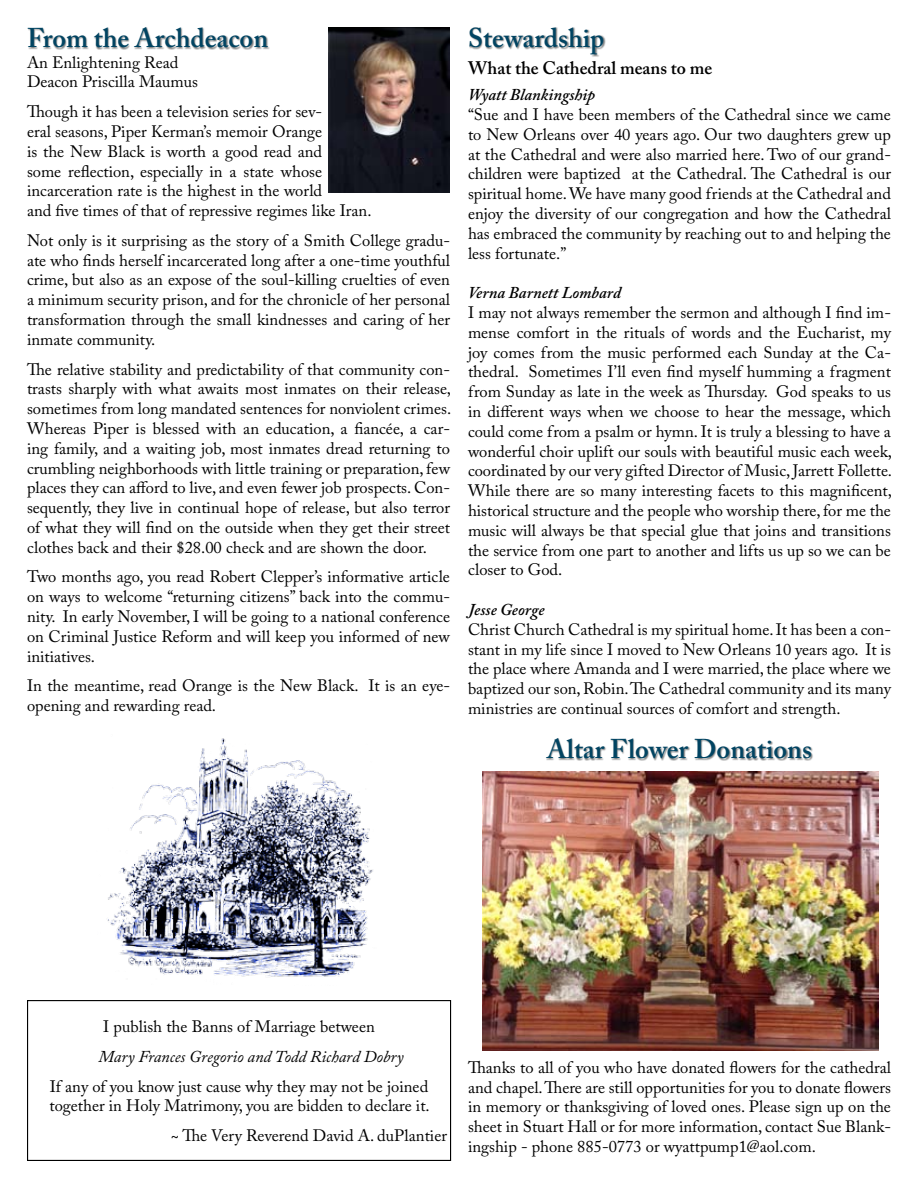
<style>
.page{position:relative;width:918px;height:1188px;background:#fff}
.page>*{position:absolute;margin:0;border:0;box-sizing:border-box;transform-origin:0 0}
.t1{font:600 27px "Adobe Caslon Pro";color:#014462}
.t2{font:600 18px "Adobe Caslon Pro";color:#000}
.t3{font:16.5px/19.8px "Adobe Caslon Pro";color:#000;text-align:justify}
.t4{font:italic 600 16.5px "Adobe Caslon Pro";color:#000}
.t5{font:italic 16.5px "Adobe Caslon Pro";color:#000}
</style>
<div class="page">
<div style="left:28px;top:26px;width:243px;height:24px;background:#000;opacity:.5"></div>
<img style="left:329px;top:27px;width:121px;height:165px">
<div style="left:27px;top:1000px;width:424px;height:161px;border:1px solid #000"></div>
<div style="left:469px;top:27px;width:137px;height:30px;background:#000;opacity:.5"></div>
<img style="left:107px;top:738px;width:266px;height:239px">
<div style="left:546px;top:737px;width:268px;height:24px;background:#000;opacity:.5"></div>
<img style="left:482px;top:772px;width:397px;height:279px">
<h1 class="t1" style="left:27px;top:22px;width:243px">From the Archdeacon</h1>
<p class="t3" style="left:27px;top:52px;width:172px">An Enlightening Read<br>Deacon Priscilla Maumus</p>
<p class="t3" style="left:27px;top:102px;width:346px;text-align:left">Though it has been a television series for sev-<br>eral seasons, Piper Kerman’s memoir Orange<br>is the New Black is worth a good read and<br>some reflection, especially in a state whose incarceration rate is the highest in the world<br>and five times of that of repressive regimes like Iran.</p>
<p class="t3" style="left:27px;top:230px;width:425px">Not only is it surprising as the story of a Smith College gradu&shy;ate who finds herself incarcerated long after a one-time youthful crime, but also as an expose of the soul-killing cruelties of even a minimum security prison, and for the chronicle of her personal transformation through the small kindnesses and caring of her inmate community.</p>
<p class="t3" style="left:27px;top:359px;width:426px">The relative stability and predictability of that community con&shy;trasts sharply with what awaits most inmates on their release, sometimes from long mandated sentences for nonviolent crimes.<br>Whereas Piper is blessed with an education, a fiancée, a car&shy;ing family, and a waiting job, most inmates dread returning to crumbling neighborhoods with little training or preparation, few places they can afford to live, and even fewer job prospects. Con&shy;sequently, they live in continual hope of release, but also terror of what they will find on the outside when they get their street clothes back and their $28.00 check and are shown the door.</p>
<p class="t3" style="left:27px;top:567px;width:425px">Two months ago, you read Robert Clepper’s informative article on ways to welcome “returning citizens” back into the commu&shy;nity. In early November, I will be going to a national conference on Criminal Justice Reform and will keep you informed of new initiatives.</p>
<p class="t3" style="left:27px;top:676px;width:425px">In the meantime, read Orange is the New Black. It is an eye&shy;opening and rewarding read.</p>
<h1 class="t1" style="left:468px;top:22px;width:138px">Stewardship</h1>
<p class="t2" style="left:468px;top:58px;width:246px">What the Cathedral means to me</p>
<p class="t4" style="left:468px;top:85px;width:129px">Wyatt Blankingship</p>
<p class="t3" style="left:468px;top:104px;width:425px">“Sue and I have been members of the Cathedral since we came to New Orleans over 40 years ago. Our two daughters grew up at the Cathedral and were also married here. Two of our grand&shy;children were baptized at the Cathedral. The Cathedral is our spiritual home. We have many good friends at the Cathedral and enjoy the diversity of our congregation and how the Cathedral has embraced the community by reaching out to and helping the less fortunate.”</p>
<p class="t4" style="left:468px;top:283px;width:154px">Verna Barnett Lombard</p>
<p class="t3" style="left:468px;top:302px;width:426px">I may not always remember the sermon and although I find im&shy;mense comfort in the rituals of words and the Eucharist, my joy comes from the music performed each Sunday at the Ca&shy;thedral. Sometimes I’ll even find myself humming a fragment from Sunday as late in the week as Thursday. God speaks to us in different ways when we choose to hear the message, which could come from a psalm or hymn. It is truly a blessing to have a wonderful choir uplift our souls with beautiful music each week, coordinated by our very gifted Director of Music, Jarrett Follette.<br>While there are so many interesting facets to this magnificent, historical structure and the people who worship there, for me the music will always be that special glue that joins and transitions the service from one part to another and lifts us up so we can be closer to God.</p>
<p class="t4" style="left:468px;top:600px;width:78px">Jesse George</p>
<p class="t3" style="left:468px;top:619px;width:425px">Christ Church Cathedral is my spiritual home. It has been a con&shy;stant in my life since I moved to New Orleans 10 years ago. It is the place where Amanda and I were married, the place where we baptized our son, Robin. The Cathedral community and its many ministries are continual sources of comfort and strength.</p>
<h1 class="t1" style="left:547px;top:733px;width:267px">Altar Flower Donations</h1>
<p class="t3" style="left:103px;top:1017px;width:273px">I publish the Banns of Marriage between</p>
<p class="t5" style="left:98px;top:1046px;width:307px">Mary Frances Gregorio and Todd Richard Dobry</p>
<p class="t3" style="left:49px;top:1076px;width:382px">If any of you know just cause why they may not be joined together in Holy Matrimony, you are bidden to declare it.</p>
<p class="t3" style="left:171px;top:1125px;width:278px">~ The Very Reverend David A. duPlantier</p>
<p class="t3" style="left:468px;top:1057px;width:425px">Thanks to all of you who have donated flowers for the cathedral and chapel. There are still opportunities for you to donate flowers in memory or thanksgiving of loved ones. Please sign up on the sheet in Stuart Hall or for more information, contact Sue Blank&shy;ingship - phone 885-0773 or wyattpump1@aol.com.</p>
</div>
